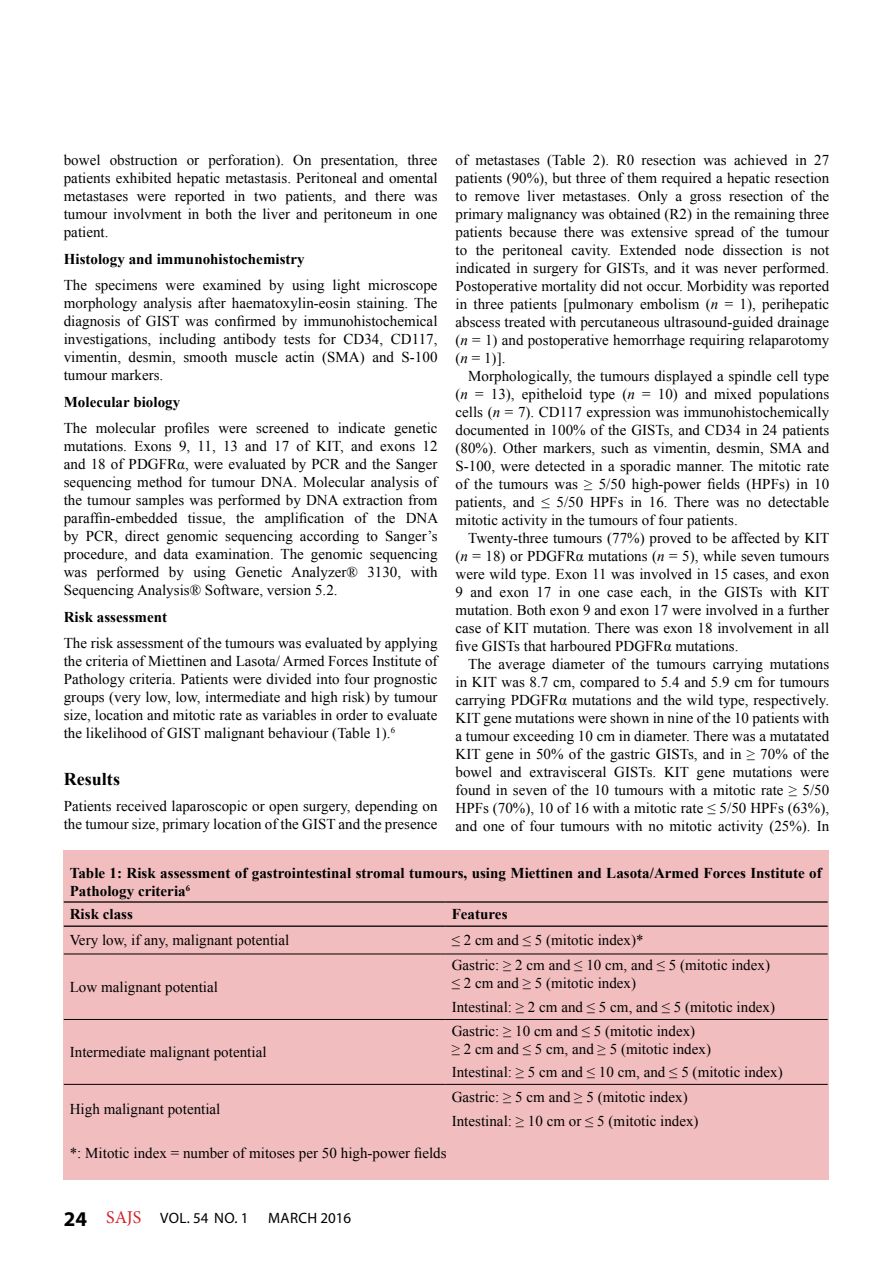
<style>
.page{position:relative;width:893px;height:1263px;background:#fff}
.page>*{position:absolute;margin:0;border:0;box-sizing:border-box;transform-origin:0 0}
.t1{font:700 18px "Times New Roman";color:#000}
.t2{font:15px/18px "Times New Roman";color:#000;text-align:justify}
.t3{font:700 15px/18px "Times New Roman";color:#000}
.t4{font:15px "Myriad Pro";letter-spacing:.02em;color:#000}
.s1{font-style:italic}
.s2{font-weight:700;font-size:21px}
.s3{font-family:"Minion Pro";font-size:18px;color:#d2232a}
</style>
<div class="page">
<div style="left:64px;top:850px;width:765px;height:330px;background:#f1bdbf"></div>
<hr style="left:64px;top:901px;width:382px;height:2px;background:#000">
<hr style="left:446px;top:901px;width:382px;height:2px;background:#000">
<hr style="left:64px;top:925px;width:382px;height:2px;background:#000">
<hr style="left:446px;top:925px;width:382px;height:2px;background:#000">
<hr style="left:446px;top:1019px;width:382px;height:1px;background:#000">
<hr style="left:64px;top:1019px;width:382px;height:1px;background:#000">
<hr style="left:64px;top:953px;width:382px;height:1px;background:#000">
<hr style="left:446px;top:953px;width:382px;height:1px;background:#000">
<hr style="left:64px;top:1084px;width:382px;height:1px;background:#000">
<hr style="left:446px;top:1084px;width:382px;height:1px;background:#000">
<p class="t2" style="left:64px;top:151px;width:375px">bowel obstruction or perforation). On presentation, three patients exhibited hepatic metastasis. Peritoneal and omental metastases were reported in two patients, and there was tumour involvment in both the liver and peritoneum in one patient.</p>
<p class="t3" style="left:64px;top:249px;width:243px">Histology and immunohistochemistry</p>
<p class="t2" style="left:64px;top:276px;width:375px">The specimens were examined by using light microscope morphology analysis after haematoxylin-eosin staining. The diagnosis of GIST was confirmed by immunohistochemical investigations, including antibody tests for CD34, CD117, vimentin, desmin, smooth muscle actin (SMA) and S-100 tumour markers.</p>
<p class="t3" style="left:64px;top:392px;width:118px">Molecular biology</p>
<p class="t2" style="left:64px;top:419px;width:376px">The molecular profiles were screened to indicate genetic mutations. Exons 9, 11, 13 and 17 of KIT, and exons 12 and 18 of PDGFRα, were evaluated by PCR and the Sanger sequencing method for tumour DNA. Molecular analysis of the tumour samples was performed by DNA extraction from paraffin-embedded tissue, the amplification of the DNA by PCR, direct genomic sequencing according to Sanger’s procedure, and data examination. The genomic sequencing was performed by using Genetic Analyzer® 3130, with Sequencing Analysis® Software, version 5.2.</p>
<p class="t3" style="left:64px;top:607px;width:105px">Risk assessment</p>
<p class="t2" style="left:64px;top:634px;width:375px">The risk assessment of the tumours was evaluated by applying the criteria of Miettinen and Lasota/ Armed Forces Institute of Pathology criteria. Patients were divided into four prognostic groups (very low, low, intermediate and high risk) by tumour size, location and mitotic rate as variables in order to evaluate the likelihood of GIST malignant behaviour (Table 1).<sup>6</sup></p>
<p class="t1" style="left:64px;top:766px;width:58px">Results</p>
<p class="t2" style="left:64px;top:797px;width:375px">Patients received laparoscopic or open surgery, depending on the tumour size, primary location of the GIST and the presence</p>
<p class="t2" style="left:455px;top:151px;width:375px">of metastases (Table 2). R0 resection was achieved in 27 patients (90%), but three of them required a hepatic resection to remove liver metastases. Only a gross resection of the primary malignancy was obtained (R2) in the remaining three patients because there was extensive spread of the tumour to the peritoneal cavity. Extended node dissection is not indicated in surgery for GISTs, and it was never performed.<br>Postoperative mortality did not occur. Morbidity was reported in three patients [pulmonary embolism (<span class="s1">n</span> = 1), perihepatic abscess treated with percutaneous ultrasound-guided drainage (<span class="s1">n</span> = 1) and postoperative hemorrhage requiring relaparotomy (<span class="s1">n</span> = 1)].</p>
<p class="t2" style="left:455px;top:367px;width:375px;text-indent:13px">Morphologically, the tumours displayed a spindle cell type (<span class="s1">n</span> = 13), epitheloid type (<span class="s1">n</span> = 10) and mixed populations cells (<span class="s1">n</span> = 7). CD117 expression was immunohistochemically documented in 100% of the GISTs, and CD34 in 24 patients (80%). Other markers, such as vimentin, desmin, SMA and S-100, were detected in a sporadic manner. The mitotic rate of the tumours was ≥ 5/50 high-power fields (HPFs) in 10 patients, and ≤ 5/50 HPFs in 16. There was no detectable mitotic activity in the tumours of four patients.</p>
<p class="t2" style="left:455px;top:529px;width:375px;text-indent:13px">Twenty-three tumours (77%) proved to be affected by KIT (<span class="s1">n</span> = 18) or PDGFRα mutations (<span class="s1">n</span> = 5), while seven tumours were wild type. Exon 11 was involved in 15 cases, and exon 9 and exon 17 in one case each, in the GISTs with KIT mutation. Both exon 9 and exon 17 were involved in a further case of KIT mutation. There was exon 18 involvement in all five GISTs that harboured PDGFRα mutations.</p>
<p class="t2" style="left:455px;top:655px;width:375px;text-indent:13px">The average diameter of the tumours carrying mutations in KIT was 8.7 cm, compared to 5.4 and 5.9 cm for tumours carrying PDGFRα mutations and the wild type, respectively.<br>KIT gene mutations were shown in nine of the 10 patients with a tumour exceeding 10 cm in diameter. There was a mutatated KIT gene in 50% of the gastric GISTs, and in ≥ 70% of the bowel and extravisceral GISTs. KIT gene mutations were found in seven of the 10 tumours with a mitotic rate ≥ 5/50<br>HPFs (70%), 10 of 16 with a mitotic rate ≤ 5/50 HPFs (63%), and one of four tumours with no mitotic activity (25%). In</p>
<p class="t3" style="left:70px;top:863px;width:753px">Table 1: Risk assessment of gastrointestinal stromal tumours, using Miettinen and Lasota/Armed Forces Institute of<br>Pathology criteria<sup>6</sup></p>
<p class="t3" style="left:70px;top:905px;width:65px">Risk class</p>
<p class="t3" style="left:452px;top:905px;width:57px">Features</p>
<p class="t2" style="left:70px;top:931px;width:221px">Very low, if any, malignant potential</p>
<p class="t2" style="left:452px;top:931px;width:193px">≤ 2 cm and ≤ 5 (mitotic index)*</p>
<p class="t2" style="left:70px;top:978px;width:150px">Low malignant potential</p>
<p class="t2" style="left:452px;top:956px;width:320px">Gastric: ≥ 2 cm and ≤ 10 cm, and ≤ 5 (mitotic index) ≤ 2 cm and ≥ 5 (mitotic index)</p>
<p class="t2" style="left:452px;top:998px;width:325px">Intestinal: ≥ 2 cm and ≤ 5 cm, and ≤ 5 (mitotic index)</p>
<p class="t2" style="left:70px;top:1043px;width:198px">Intermediate malignant potential</p>
<p class="t2" style="left:70px;top:1100px;width:152px">High malignant potential</p>
<p class="t2" style="left:452px;top:1022px;width:261px">Gastric: ≥ 10 cm and ≤ 5 (mitotic index)<br>≥ 2 cm and ≤ 5 cm, and ≥ 5 (mitotic index)</p>
<p class="t2" style="left:452px;top:1063px;width:332px">Intestinal: ≥ 5 cm and ≤ 10 cm, and ≤ 5 (mitotic index)</p>
<p class="t2" style="left:452px;top:1084px;width:248px;line-height:24.3px">Gastric: ≥ 5 cm and ≥ 5 (mitotic index)<br>Intestinal: ≥ 10 cm or ≤ 5 (mitotic index)</p>
<p class="t2" style="left:70px;top:1143px;width:378px">*: Mitotic index = number of mitoses per 50 high-power fields</p>
<p class="t4" style="left:64px;top:1209px;width:186px"><span class="s2">24</span> <span class="s3">SAJS</span> VOL. 54 NO. 1</p>
<p class="t4" style="left:268px;top:1209px;width:84px">MARCH 2016</p>
</div>
